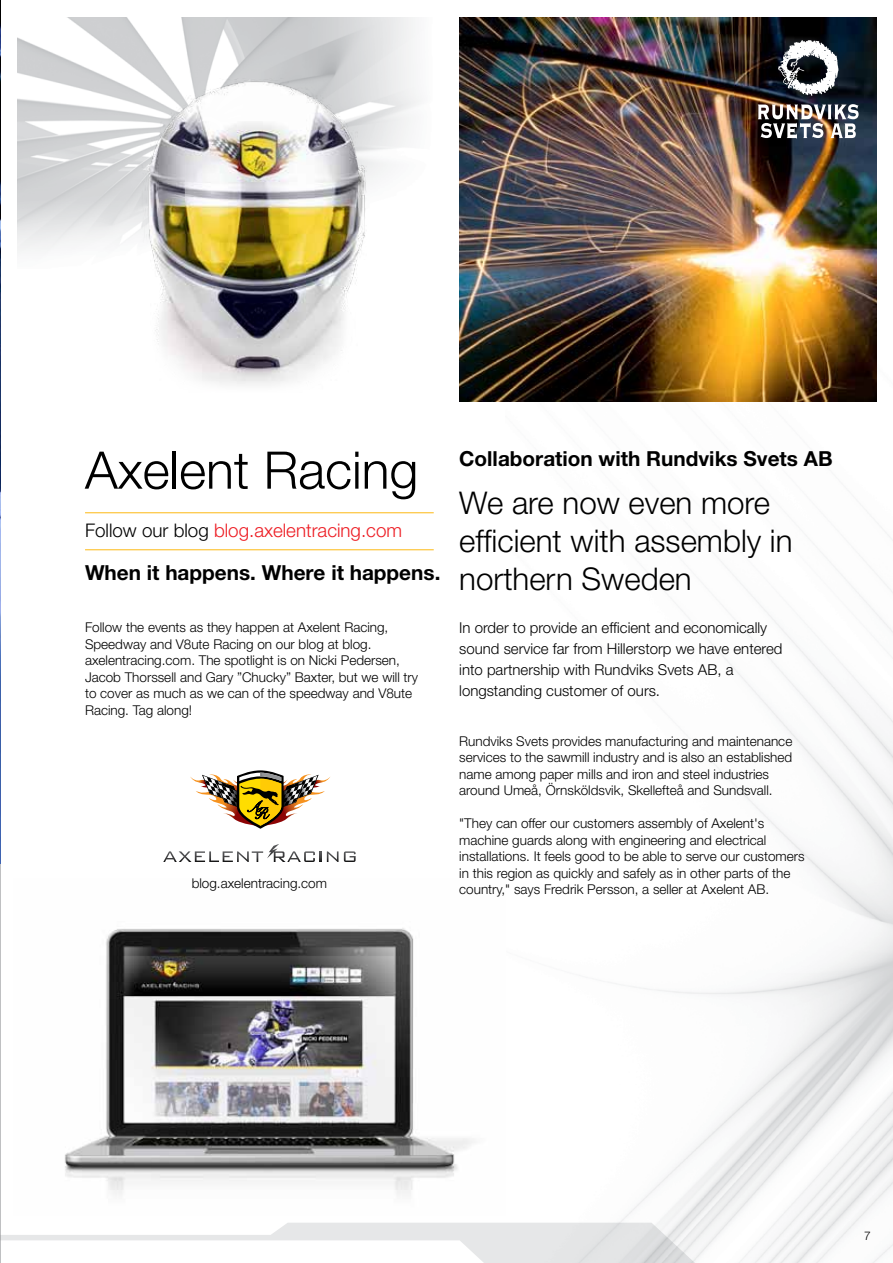
<style>
.page{position:relative;width:893px;height:1263px;background:#fff}
.page>*{position:absolute;margin:0;border:0;box-sizing:border-box;transform-origin:0 0}
.t1{font:300 51.9px "Helvetica Neue LT Pro";color:#000}
.t2{font:300 31.35px/37.5px "Helvetica Neue LT Pro";color:#000}
.t3{font:700 20.7px "Helvetica Neue LT Pro";color:#000}
.t4{font:300 18.75px "Helvetica Neue LT Pro";color:#ed1d24}
.t5{font:300 15px/21px "Helvetica Neue LT Pro";color:#000}
.t6{font:300 13.5px/16.5px "Helvetica Neue LT Pro";color:#000}
.t7{font:300 12px "Helvetica Neue LT Pro";color:#000}
.s1{color:#000}
</style>
<div class="page">
<svg style="left:1px;top:1223px;width:505px;height:40px"></svg>
<hr style="left:0;top:0;width:1px;height:1263px;background:#808285">
<img style="left:506px;top:504px;width:387px;height:759px">
<img style="left:65px;top:928px;width:408px;height:267px">
<img style="left:0;top:0;width:1px;height:863px">
<img style="left:17px;top:17px;width:404px;height:236px">
<img style="left:459px;top:17px;width:418px;height:385px">
<img style="left:134px;top:79px;width:251px;height:306px">
<svg style="left:163px;top:844px;width:193px;height:18px"></svg>
<svg style="left:190px;top:770px;width:140px;height:59px"></svg>
<hr style="left:85px;top:549px;width:349px;height:1px;background:#fdb913">
<hr style="left:85px;top:512px;width:349px;height:1px;background:#fdb913">
<img style="left:758px;top:104px;width:101px;height:35px">
<svg style="left:778px;top:40px;width:60px;height:56px"></svg>
<h1 class="t1" style="left:85px;top:438px;width:335px">Axelent Racing</h1>
<h3 class="t4" style="left:85px;top:519px;width:318px"><span class="s1">Follow our blog</span> blog.axelentracing.com</h3>
<h3 class="t3" style="left:85px;top:559px;width:357px">When it happens. Where it happens.</h3>
<p class="t6" style="left:85px;top:619px;width:335px">Follow the events as they happen at Axelent Racing, Speedway and V8ute Racing on our blog at blog. axelentracing.com. The spotlight is on Nicki Pedersen, Jacob Thorssell and Gary ”Chucky” Baxter, but we will try to cover as much as we can of the speedway and V8ute Racing. Tag along!</p>
<p class="t6" style="left:192px;top:875px;width:137px">blog.axelentracing.com</p>
<h3 class="t3" style="left:459px;top:446px;width:375px">Collaboration with Rundviks Svets AB</h3>
<h2 class="t2" style="left:459px;top:484px;width:335px">We are now even more efficient with assembly in northern Sweden</h2>
<p class="t5" style="left:459px;top:617px;width:325px">In order to provide an efficient and economically sound service far from Hillerstorp we have entered into partnership with Rundviks Svets AB, a longstanding customer of ours.</p>
<p class="t6" style="left:459px;top:732px;width:335px">Rundviks Svets provides manufacturing and maintenance services to the sawmill industry and is also an established name among paper mills and iron and steel industries around Umeå, Örnsköldsvik, Skellefteå and Sundsvall.</p>
<p class="t6" style="left:459px;top:815px;width:347px">"They can offer our customers assembly of Axelent's machine guards along with engineering and electrical installations. It feels good to be able to serve our customers in this region as quickly and safely as in other parts of the country," says Fredrik Persson, a seller at Axelent AB.</p>
<p class="t7" style="left:864px;top:1229px;width:8px">7</p>
</div>
